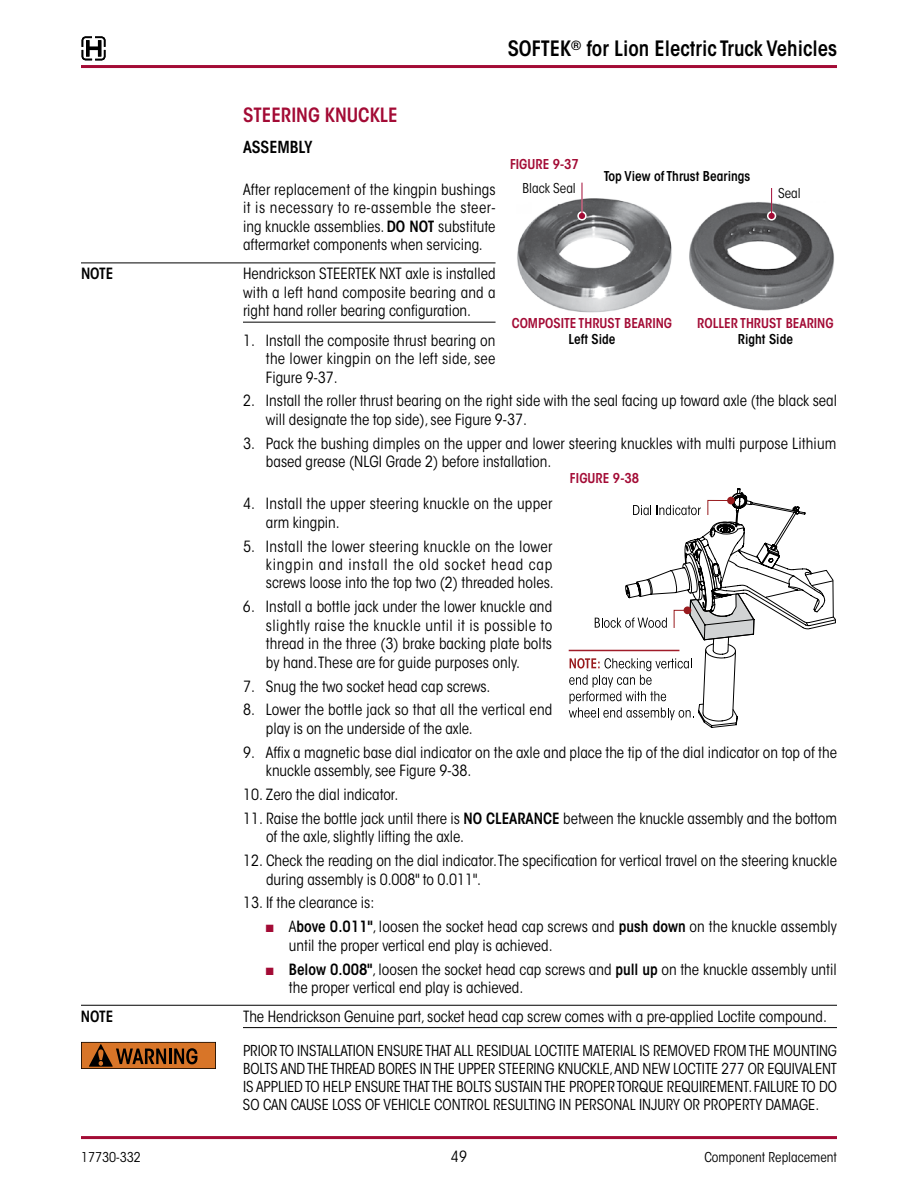
<style>
.page{position:relative;width:918px;height:1188px;background:#fff}
.page>*{position:absolute;margin:0;border:0;box-sizing:border-box;transform-origin:0 0}
.t1{font:600 condensed 21px "ITC Avant Garde Std";color:#000}
.t2{font:600 condensed 19.5px "ITC Avant Garde Std";color:#a30b35}
.t3{font:600 condensed 16.5px "ITC Avant Garde Std";color:#000}
.t4{font:condensed 15.3px/18.5px "ITC Avant Garde Std";color:#000}
.t5{font:600 condensed 15.3px "ITC Avant Garde Std";color:#000}
.t6{font:condensed 15px/18px "ITC Avant Garde Std";color:#000;text-align:justify}
.t7{font:600 condensed 13.5px "ITC Avant Garde Std";color:#a30b35}
.t8{font:condensed 13.5px "ITC Avant Garde Std";color:#000}
.t9{font:600 condensed 13.5px "ITC Avant Garde Std";color:#000}
.s1{font-weight:600}
.s2{color:#a30b35}
</style>
<div class="page">
<hr style="left:81px;top:65px;width:756px;height:3px;background:#a30b35">
<svg style="left:81px;top:36px;width:25px;height:25px"></svg>
<hr style="left:81px;top:1136px;width:756px;height:3px;background:#a30b35">
<hr style="left:81px;top:263px;width:415px;height:1px;background:#000">
<hr style="left:243px;top:322px;width:253px;height:1px;background:#000">
<hr style="left:81px;top:1005px;width:756px;height:1px;background:#000">
<hr style="left:243px;top:1027px;width:594px;height:1px;background:#000">
<img style="left:517px;top:198px;width:317px;height:115px">
<hr style="left:581px;top:184px;width:2px;height:32px;background:#fff">
<svg style="left:577px;top:211px;width:10px;height:10px"></svg>
<svg style="left:767px;top:211px;width:9px;height:10px"></svg>
<hr style="left:582px;top:183px;width:1px;height:33px;background:#a30b35">
<svg style="left:579px;top:213px;width:6px;height:6px"></svg>
<svg style="left:769px;top:188px;width:6px;height:31px"></svg>
<svg style="left:569px;top:488px;width:267px;height:240px"></svg>
<svg style="left:81px;top:1042px;width:135px;height:27px;background:#97511b"></svg>
<h1 class="t1" style="left:508px;top:35px;width:331px">SOFTEK<sup>®</sup> for Lion Electric Truck Vehicles</h1>
<p class="t2" style="left:243px;top:103px;width:156px">STEERING KNUCKLE</p>
<p class="t3" style="left:243px;top:136px;width:71px">ASSEMBLY</p>
<p class="t4" style="left:243px;top:180px;width:254px;text-align:justify">After replacement of the kingpin bushings it is necessary to re‑assemble the steer&shy;ing knuckle assemblies. <span class="s1">DO NOT</span> substitute aftermarket components when servicing.</p>
<p class="t7" style="left:510px;top:156px;width:70px">FIGURE 9-37</p>
<p class="t8" style="left:522px;top:180px;width:55px">Black Seal</p>
<p class="t9" style="left:604px;top:167px;width:148px">Top View of Thrust Bearings</p>
<p class="t8" style="left:778px;top:185px;width:24px">Seal</p>
<p class="t5" style="left:81px;top:264px;width:34px">NOTE</p>
<p class="t4" style="left:243px;top:265px;width:254px;text-align:justify">Hendrickson STEERTEK NXT axle is installed with a left hand composite bearing and a right hand roller bearing configuration.</p>
<p class="t4" style="left:266px;top:331px;width:231px;text-align:justify;text-indent:-23px">1. Install the composite thrust bearing on the lower kingpin on the left side, see Figure 9-37.</p>
<p class="t4" style="left:266px;top:392px;width:573px;text-indent:-23px">2. Install the roller thrust bearing on the right side with the seal facing up toward axle (the black seal will designate the top side), see Figure 9-37.</p>
<p class="t4" style="left:266px;top:434px;width:572px;text-indent:-23px">3. Pack the bushing dimples on the upper and lower steering knuckles with multi purpose Lithium based grease (NLGI Grade 2) before installation.</p>
<p class="t7" style="left:570px;top:470px;width:71px">FIGURE 9-38</p>
<p class="t4" style="left:266px;top:495px;width:288px;text-indent:-23px">4. Install the upper steering knuckle on the upper arm kingpin.</p>
<p class="t4" style="left:266px;top:537px;width:288px;text-align:justify;text-indent:-23px">5. Install the lower steering knuckle on the lower kingpin and install the old socket head cap screws loose into the top two (2) threaded holes.</p>
<p class="t4" style="left:266px;top:598px;width:288px;text-align:justify;text-indent:-23px">6. Install a bottle jack under the lower knuckle and slightly raise the knuckle until it is possible to thread in the three (3) brake backing plate bolts by hand. These are for guide purposes only.</p>
<p class="t4" style="left:243px;top:677px;width:246px">7. Snug the two socket head cap screws.</p>
<p class="t4" style="left:266px;top:701px;width:288px;text-indent:-23px">8. Lower the bottle jack so that all the vertical end play is on the underside of the axle.</p>
<p class="t4" style="left:266px;top:743px;width:573px;text-indent:-23px">9. Affix a magnetic base dial indicator on the axle and place the tip of the dial indicator on top of the knuckle assembly, see Figure 9‑38.</p>
<p class="t4" style="left:243px;top:785px;width:154px">10. Zero the dial indicator.</p>
<p class="t4" style="left:266px;top:809px;width:572px;text-indent:-23px">11. Raise the bottle jack until there is <span class="s1">NO CLEARANCE</span> between the knuckle assembly and the bottom of the axle, slightly lifting the axle.</p>
<p class="t4" style="left:266px;top:851px;width:573px;text-indent:-23px">12. Check the reading on the dial indicator. The specification for vertical travel on the steering knuckle during assembly is 0.008" to 0.011".</p>
<p class="t4" style="left:243px;top:894px;width:133px">13. If the clearance is:</p>
<p class="t4" style="left:289px;top:918px;width:550px;text-indent:-23px"><span class="s2">■</span> A<span class="s1">bove 0.011"</span>, loosen the socket head cap screws and <span class="s1">push down</span> on the knuckle assembly until the proper vertical end play is achieved.</p>
<p class="t4" style="left:289px;top:960px;width:549px;text-indent:-23px"><span class="s2">■</span> <span class="s1">Below 0.008"</span>, loosen the socket head cap screws and <span class="s1">pull up</span> on the knuckle assembly until the proper vertical end play is achieved.</p>
<p class="t5" style="left:81px;top:1007px;width:34px">NOTE</p>
<p class="t4" style="left:243px;top:1007px;width:583px">The Hendrickson Genuine part, socket head cap screw comes with a pre-applied Loctite compound.</p>
<p class="t6" style="left:243px;top:1042px;width:596px">PRIOR TO INSTALLATION ENSURE THAT ALL RESIDUAL LOCTITE MATERIAL IS REMOVED FROM THE MOUNTING BOLTS AND THE THREAD BORES IN THE UPPER STEERING KNUCKLE, AND NEW LOCTITE 277 OR EQUIVALENT IS APPLIED TO HELP ENSURE THAT THE BOLTS SUSTAIN THE PROPER TORQUE REQUIREMENT. FAILURE TO DO SO CAN CAUSE LOSS OF VEHICLE CONTROL RESULTING IN PERSONAL INJURY OR PROPERTY DAMAGE.</p>
<p class="t7" style="left:697px;top:315px;width:138px">ROLLER THRUST BEARING</p>
<p class="t9" style="left:738px;top:331px;width:57px">Right Side</p>
<p class="t7" style="left:512px;top:315px;width:162px">COMPOSITE THRUST BEARING</p>
<p class="t9" style="left:568px;top:331px;width:49px">Left Side</p>
<p class="t8" style="left:81px;top:1149px;width:61px">17730-332</p>
<p class="t4" style="left:451px;top:1147px;width:18px">49</p>
<p class="t8" style="left:705px;top:1149px;width:134px">Component Replacement</p>
</div>
